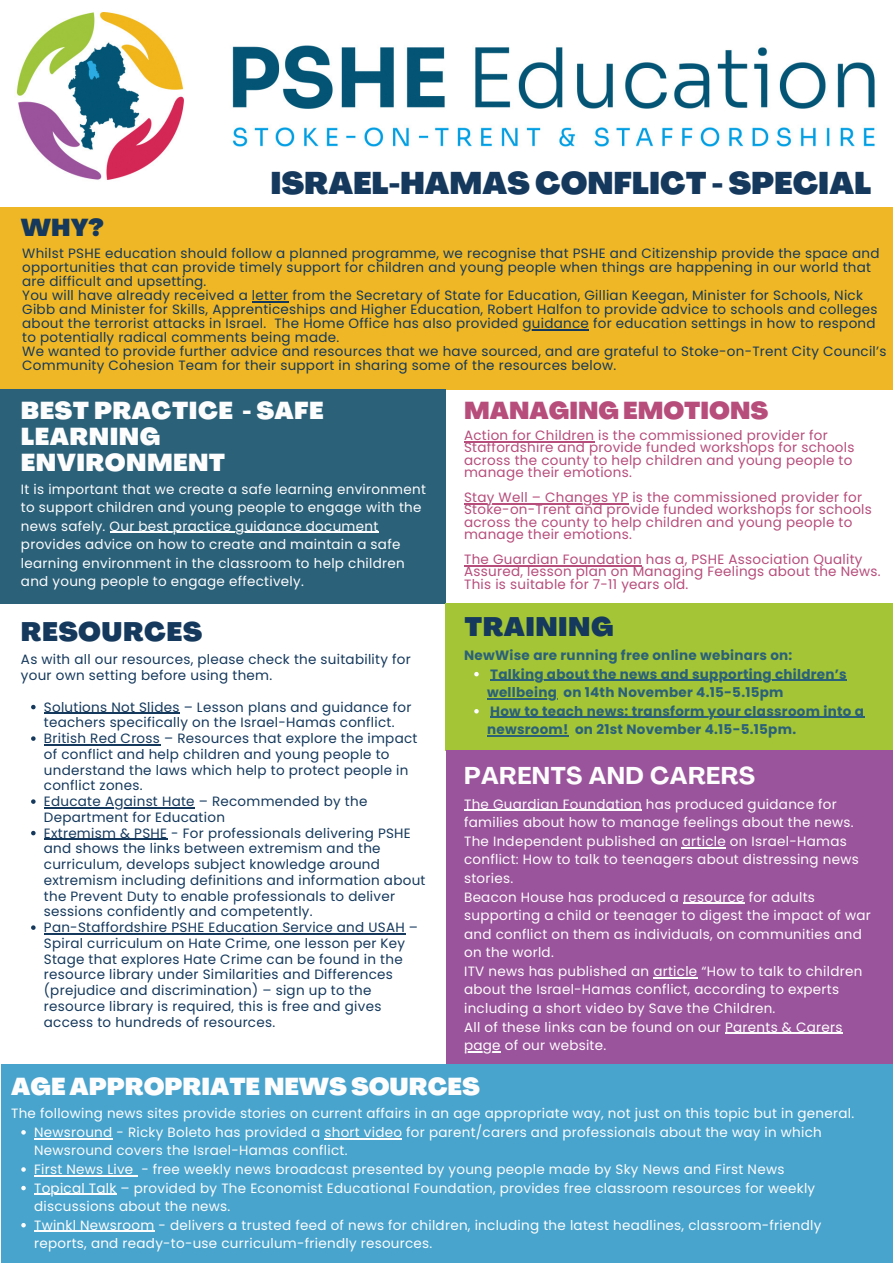
<style>
.page{position:relative;width:893px;height:1263px;background:#fff}
.page>*{position:absolute;margin:0;border:0;box-sizing:border-box;transform-origin:0 0}
.t1{font:900 30.75px "Agrandir";color:#15395d}
.t2{font:900 26.25px "Agrandir";letter-spacing:.02em;color:#15395d}
.t3{font:900 24px/25.9px "Agrandir";letter-spacing:.02em;color:#fdfdfd}
.t4{font:900 24px "Agrandir";color:#fdfdfd}
.t5{font:900 24px "Agrandir";color:#b74d7b}
.t6{font:700 24px "Agrandir";letter-spacing:.02em;color:#fdfdfd}
.t7{font:900 24px "Agrandir";color:#15395d}
.t8{font:13.5px/15.8px "Poppins";letter-spacing:.02em;color:#15395d}
.t9{font:13.5px/18.6px "Poppins";letter-spacing:.02em;color:#fdfdfd}
.t10{font:13.5px/12.4px "Poppins";letter-spacing:.02em;color:#b74d7b}
.t11{font:700 13.5px/18.6px "Poppins";letter-spacing:.02em;color:#2b6179}
</style>
<div class="page">
<div style="left:0;top:207px;width:893px;height:183px;background:#efb725"></div>
<div style="left:0;top:390px;width:445px;height:214px;background:#2b6179"></div>
<div style="left:445px;top:603px;width:448px;height:147px;background:#a3c536"></div>
<div style="left:1px;top:1064px;width:892px;height:199px;background:#48a3cd"></div>
<svg style="left:21px;top:1130px;width:5px;height:4px"></svg>
<hr style="left:34px;top:1138px;width:79px;height:1px;background:#fdfdfd">
<hr style="left:324px;top:1138px;width:78px;height:1px;background:#fdfdfd">
<svg style="left:21px;top:1167px;width:5px;height:5px"></svg>
<hr style="left:34px;top:1175px;width:100px;height:1px;background:#fdfdfd">
<svg style="left:21px;top:1186px;width:5px;height:4px"></svg>
<hr style="left:34px;top:1194px;width:83px;height:1px;background:#fdfdfd">
<svg style="left:21px;top:1223px;width:5px;height:4px"></svg>
<hr style="left:34px;top:1231px;width:121px;height:1px;background:#fdfdfd">
<img style="left:17px;top:12px;width:858px;height:168px">
<hr style="left:110px;top:532px;width:268px;height:1px;background:#fdfdfd">
<hr style="left:252px;top:301px;width:36px;height:1px;background:#15395d">
<hr style="left:522px;top:329px;width:67px;height:1px;background:#15395d">
<hr style="left:464px;top:441px;width:130px;height:1px;background:#b74d7b">
<hr style="left:464px;top:503px;width:164px;height:1px;background:#b74d7b">
<hr style="left:464px;top:565px;width:178px;height:1px;background:#b74d7b">
<svg style="left:474px;top:672px;width:5px;height:4px"></svg>
<hr style="left:490px;top:680px;width:357px;height:1px;background:#2b6179">
<hr style="left:487px;top:698px;width:70px;height:1px;background:#2b6179">
<svg style="left:474px;top:709px;width:5px;height:4px"></svg>
<hr style="left:490px;top:717px;width:374px;height:1px;background:#2b6179">
<hr style="left:487px;top:735px;width:82px;height:1px;background:#2b6179">
<div style="left:445px;top:750px;width:448px;height:314px;background:#9a549b"></div>
<hr style="left:464px;top:810px;width:178px;height:1px;background:#fdfdfd">
<hr style="left:682px;top:847px;width:44px;height:1px;background:#fdfdfd">
<hr style="left:683px;top:903px;width:62px;height:1px;background:#fdfdfd">
<hr style="left:653px;top:977px;width:44px;height:1px;background:#fdfdfd">
<hr style="left:725px;top:1032px;width:117px;height:2px;background:#fdfdfd">
<hr style="left:464px;top:1051px;width:37px;height:1px;background:#fdfdfd">
<svg style="left:31px;top:705px;width:5px;height:4px"></svg>
<hr style="left:44px;top:713px;width:136px;height:1px;background:#15395d">
<svg style="left:31px;top:736px;width:5px;height:5px"></svg>
<hr style="left:44px;top:744px;width:116px;height:1px;background:#15395d">
<svg style="left:31px;top:799px;width:5px;height:5px"></svg>
<hr style="left:44px;top:807px;width:151px;height:1px;background:#15395d">
<svg style="left:31px;top:831px;width:5px;height:4px"></svg>
<hr style="left:44px;top:839px;width:123px;height:1px;background:#15395d">
<svg style="left:31px;top:925px;width:5px;height:5px"></svg>
<hr style="left:44px;top:933px;width:361px;height:1px;background:#15395d">
<p class="t1" style="left:270px;top:171px;width:602px">ISRAEL-HAMAS CONFLICT - SPECIAL</p>
<p class="t7" style="left:21px;top:218px;width:84px">WHY?</p>
<p class="t8" style="left:22px;top:246px;width:859px;line-height:14.1px">Whilst PSHE education should follow a planned programme, we recognise that PSHE and Citizenship provide the space and opportunities that can provide timely support for children and young people when things are happening in our world that are difficult and upsetting.</p>
<p class="t8" style="left:22px;top:288px;width:857px;line-height:14.1px">You will have already received a letter from the Secretary of State for Education, Gillian Keegan, Minister for Schools, Nick Gibb and Minister for Skills, Apprenticeships and Higher Education, Robert Halfon to provide advice to schools and colleges about the terrorist attacks in Israel. The Home Office has also provided guidance for education settings in how to respond to potentially radical comments being made.</p>
<p class="t8" style="left:22px;top:345px;width:865px;line-height:14.1px">We wanted to provide further advice and resources that we have sourced, and are grateful to Stoke-on-Trent City Council’s<br>Community Cohesion Team for their support in sharing some of the resources below.</p>
<p class="t5" style="left:464px;top:401px;width:306px">MANAGING EMOTIONS</p>
<p class="t10" style="left:464px;top:429px;width:392px">Action for Children is the commissioned provider for Staffordshire and provide funded workshops for schools across the county to help children and young people to manage their emotions.</p>
<p class="t10" style="left:464px;top:491px;width:409px">Stay Well – Changes YP is the commissioned provider for Stoke-on-Trent and provide funded workshops for schools across the county to help children and young people to manage their emotions.</p>
<p class="t10" style="left:464px;top:553px;width:418px">The Guardian Foundation has a, PSHE Association Quality<br>Assured, lesson plan on Managing Feelings about the News.<br>This is suitable for 7-11 years old.</p>
<p class="t3" style="left:21px;top:400px;width:304px">BEST PRACTICE - SAFE<br>LEARNING<br>ENVIRONMENT</p>
<p class="t9" style="left:21px;top:479px;width:406px">It is important that we create a safe learning environment to support children and young people to engage with the news safely. Our best practice guidance document provides advice on how to create and maintain a safe learning environment in the classroom to help children and young people to engage effectively.</p>
<p class="t2" style="left:21px;top:621px;width:183px">RESOURCES</p>
<p class="t8" style="left:21px;top:652px;width:391px">As with all our resources, please check the suitability for your own setting before using them.</p>
<p class="t8" style="left:44px;top:699px;width:369px">Solutions Not Slides – Lesson plans and guidance for teachers specifically on the Israel-Hamas conflict.</p>
<p class="t8" style="left:44px;top:730px;width:375px">British Red Cross – Resources that explore the impact of conflict and help children and young people to understand the laws which help to protect people in conflict zones.</p>
<p class="t8" style="left:44px;top:793px;width:325px">Educate Against Hate – Recommended by the<br>Department for Education</p>
<p class="t8" style="left:44px;top:825px;width:383px">Extremism &amp; PSHE - For professionals delivering PSHE and shows the links between extremism and the curriculum, develops subject knowledge around extremism including definitions and information about the Prevent Duty to enable professionals to deliver sessions confidently and competently.</p>
<p class="t8" style="left:44px;top:919px;width:376px">Pan-Staffordshire PSHE Education Service and USAH – Spiral curriculum on Hate Crime, one lesson per Key Stage that explores Hate Crime can be found in the resource library under Similarities and Differences (prejudice and discrimination) – sign up to the resource library is required, this is free and gives access to hundreds of resources.</p>
<p class="t2" style="left:464px;top:616px;width:151px">TRAINING</p>
<p class="t11" style="left:464px;top:646px;width:330px">NewWise are running free online webinars on:</p>
<p class="t11" style="left:487px;top:665px;width:361px">Talking about the news and supporting children’s wellbeing on 14th November 4.15-5.15pm</p>
<p class="t11" style="left:487px;top:702px;width:378px">How to teach news: transform your classroom into a newsroom! on 21st November 4.15-5.15pm.</p>
<p class="t6" style="left:464px;top:766px;width:292px">PARENTS AND CARERS</p>
<p class="t9" style="left:464px;top:795px;width:391px">The Guardian Foundation has produced guidance for families about how to manage feelings about the news.</p>
<p class="t9" style="left:464px;top:832px;width:396px">The Independent published an article on Israel-Hamas conflict: How to talk to teenagers about distressing news stories.</p>
<p class="t9" style="left:464px;top:887px;width:408px">Beacon House has produced a resource for adults supporting a child or teenager to digest the impact of war and conflict on them as individuals, on communities and on the world.</p>
<p class="t9" style="left:464px;top:962px;width:400px">ITV news has published an article “How to talk to children about the Israel-Hamas conflict, according to experts including a short video by Save the Children.</p>
<p class="t9" style="left:464px;top:1017px;width:380px">All of these links can be found on our Parents &amp; Carers page of our website.</p>
<p class="t4" style="left:11px;top:1077px;width:470px">AGE APPROPRIATE NEWS SOURCES</p>
<p class="t9" style="left:11px;top:1104px;width:844px">The following news sites provide stories on current affairs in an age appropriate way, not just on this topic but in general.</p>
<p class="t9" style="left:34px;top:1123px;width:789px">Newsround - Ricky Boleto has provided a short video for parent/carers and professionals about the way in which<br>Newsround covers the Israel-Hamas conflict.</p>
<p class="t9" style="left:34px;top:1160px;width:752px">First News Live - free weekly news broadcast presented by young people made by Sky News and First News</p>
<p class="t9" style="left:34px;top:1178px;width:782px">Topical Talk – provided by The Economist Educational Foundation, provides free classroom resources for weekly discussions about the news.</p>
<p class="t9" style="left:34px;top:1216px;width:788px">Twinkl Newsroom - delivers a trusted feed of news for children, including the latest headlines, classroom-friendly reports, and ready-to-use curriculum-friendly resources.</p>
</div>
